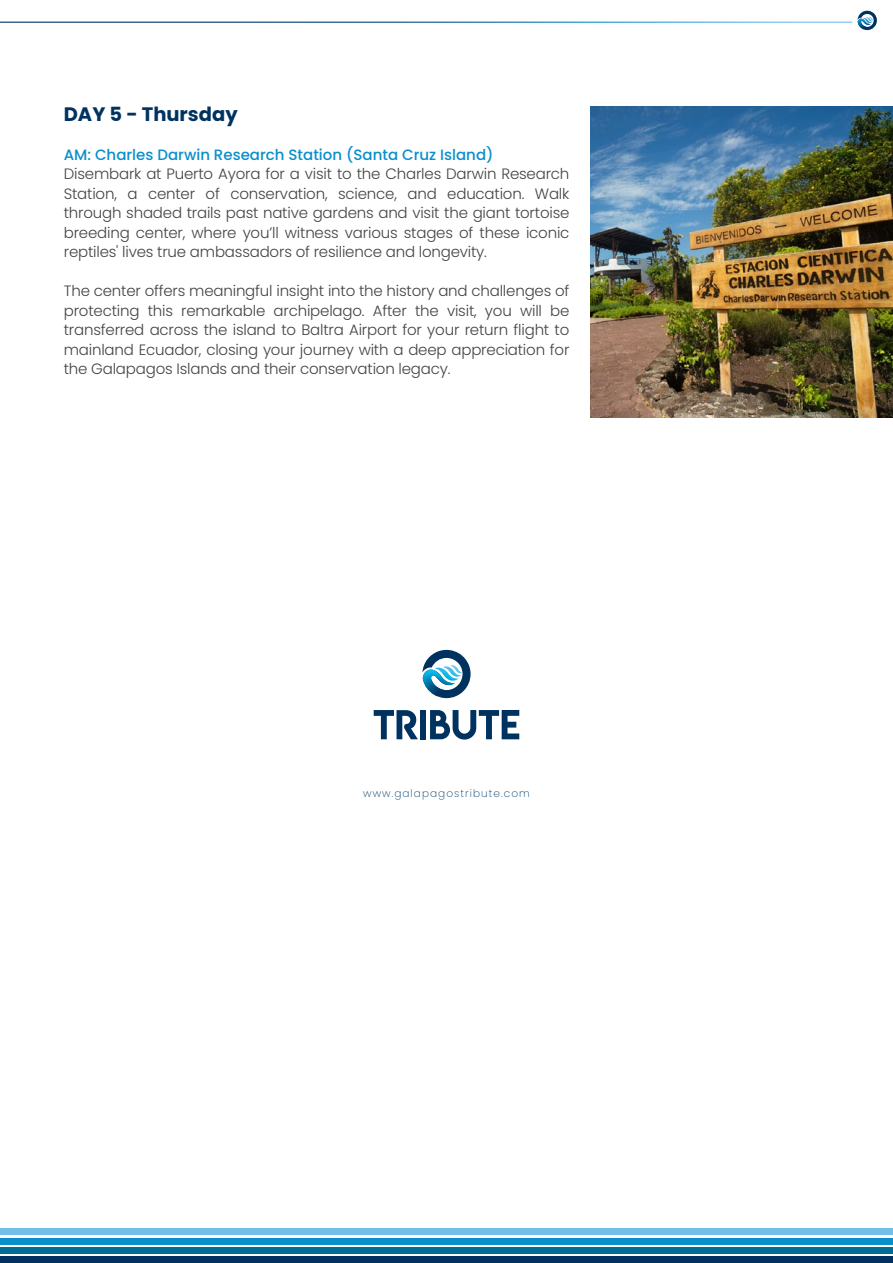
<style>
.page{position:relative;width:893px;height:1263px;background:#fff}
.page>*{position:absolute;margin:0;border:0;box-sizing:border-box;transform-origin:0 0}
.t1{font:700 19.5px "Poppins";color:#003260}
.t2{font:300 15px/19.5px "Poppins";letter-spacing:-.015em;color:#434342;text-align:justify}
.t3{font:500 15px "Poppins";color:#0a8fcc}
.t4{font:200 10.5px "Poppins";letter-spacing:.1em;color:#003d6a}
</style>
<div class="page">
<img style="left:591px;top:106px;width:302px;height:311px">
<svg style="left:857px;top:11px;width:20px;height:19px"></svg>
<div style="left:0;top:1256px;width:893px;height:7px;background:#003260"></div>
<div style="left:0;top:1247px;width:893px;height:6px;background:#006e95"></div>
<div style="left:0;top:1238px;width:893px;height:6px;background:#0a8fcc"></div>
<div style="left:0;top:1228px;width:893px;height:7px;background:#72bfe7"></div>
<svg style="left:422px;top:650px;width:49px;height:48px"></svg>
<div style="left:421px;top:710px;width:5px;height:29px;background:#003260"></div>
<svg style="left:430px;top:710px;width:89px;height:29px"></svg>
<svg style="left:374px;top:710px;width:44px;height:29px"></svg>
<h1 class="t1" style="left:64px;top:103px;width:175px">DAY 5 - Thursday</h1>
<p class="t3" style="left:64px;top:146px;width:431px">AM: Charles Darwin Research Station (Santa Cruz Island)</p>
<p class="t2" style="left:64px;top:164px;width:507px">Disembark at Puerto Ayora for a visit to the Charles Darwin Research Station, a center of conservation, science, and education. Walk through shaded trails past native gardens and visit the giant tortoise breeding center, where you’ll witness various stages of these iconic reptiles' lives true ambassadors of resilience and longevity.</p>
<p class="t2" style="left:64px;top:281px;width:507px">The center offers meaningful insight into the history and challenges of protecting this remarkable archipelago. After the visit, you will be transferred across the island to Baltra Airport for your return flight to mainland Ecuador, closing your journey with a deep appreciation for the Galapagos Islands and their conservation legacy.</p>
<p class="t4" style="left:363px;top:787px;width:168px">www.galapagostribute.com</p>
</div>
